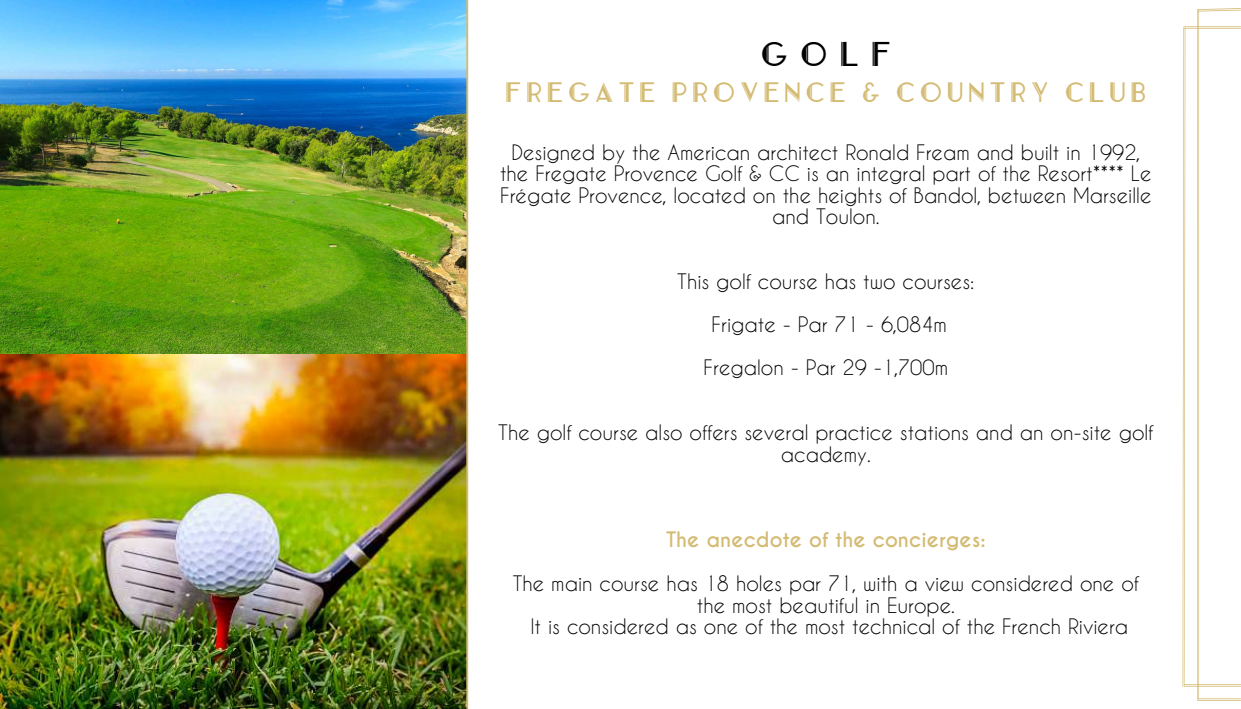
<style>
.page{position:relative;width:1241px;height:709px;background:#fff}
.page>*{position:absolute;margin:0;border:0;box-sizing:border-box;transform-origin:0 0}
.t1{font:34.38px "Cormier Double";color:#000}
.t2{font:28.12px "Cormier Double";letter-spacing:.16em;color:#d4bb73}
.t3{font:20px/21.6px "Caviar Dreams";color:#000;text-align:center}
.t4{font:700 20px "Caviar Dreams";color:#d4bb73}
</style>
<div class="page">
<img style="left:0;top:0;width:466px;height:354px">
<img style="left:0;top:354px;width:466px;height:355px">
<svg style="left:1182px;top:8px;width:58px;height:693px"></svg>
<hr style="left:466px;top:0;width:2px;height:709px;background:#d4bb73">
<h1 class="t1" style="left:760px;top:35px;width:132px">GOLF</h1>
<h2 class="t2" style="left:505px;top:76px;width:642px">FREGATE PROVENCE &amp; COUNTRY CLUB</h2>
<p class="t3" style="left:500px;top:141px;width:653px">Designed by the American architect Ronald Fream and built in 1992, the Fregate Provence Golf &amp; CC is an integral part of the Resort**** Le Frégate Provence, located on the heights of Bandol, between Marseille and Toulon.</p>
<p class="t3" style="left:677px;top:259px;width:299px;line-height:43.1px">This golf course has two courses:<br>Frigate - Par 71 - 6,084m<br>Fregalon - Par 29 -1,700m</p>
<p class="t3" style="left:498px;top:421px;width:656px">The golf course also offers several practice stations and an on-site golf academy.</p>
<p class="t4" style="left:666px;top:527px;width:321px">The anecdote of the concierges:</p>
<p class="t3" style="left:512px;top:572px;width:627px">The main course has 18 holes par 71, with a view considered one of the most beautiful in Europe.<br>It is considered as one of the most technical of the French Riviera</p>
</div>
